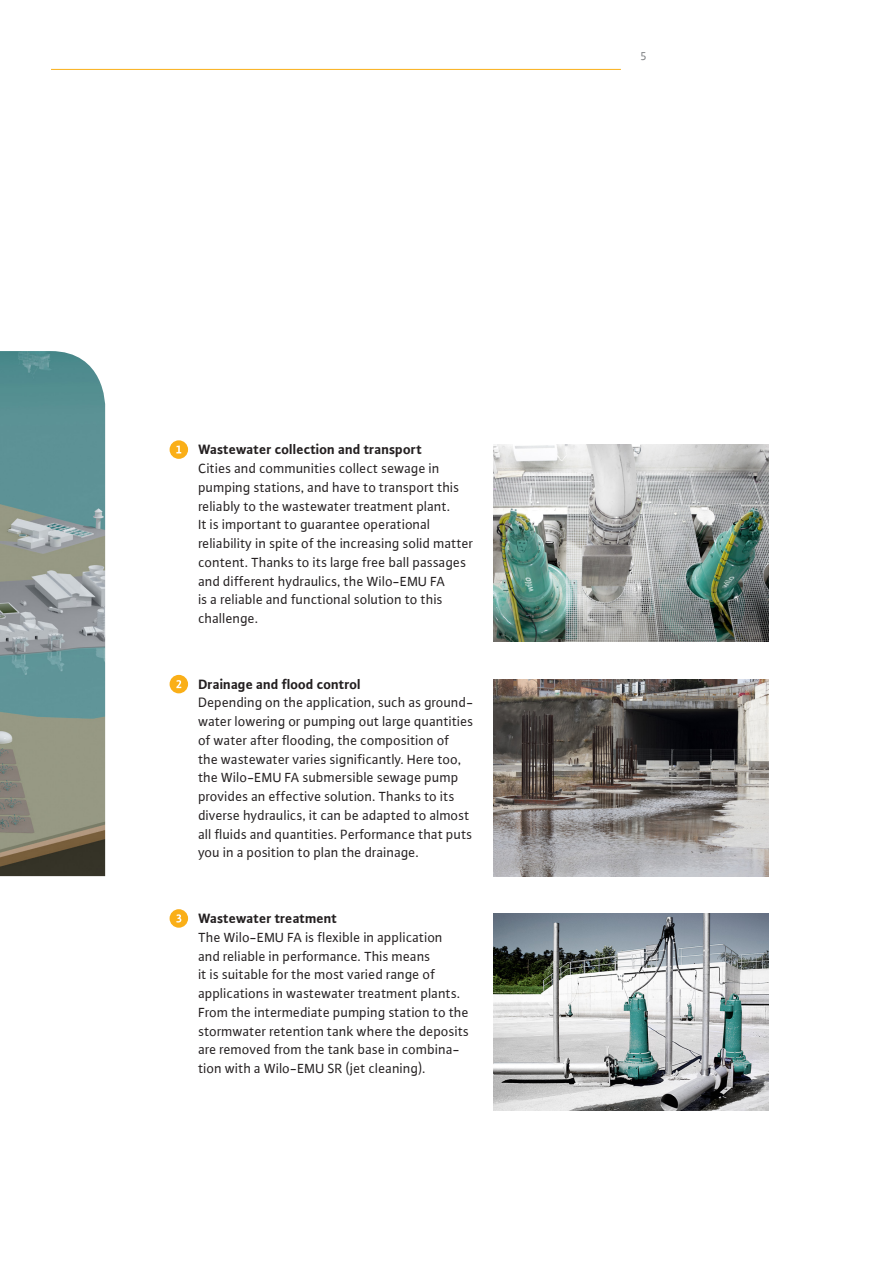
<style>
.page{position:relative;width:893px;height:1263px;background:#fff}
.page>*{position:absolute;margin:0;border:0;box-sizing:border-box;transform-origin:0 0}
.t1{font:14.25px/18.8px "WILO Plus Global";color:#231f20}
.t2{font:700 14.25px "WILO Plus Global";color:#231f20}
.t3{font:12px "WILO Plus Global";color:#808285}
</style>
<div class="page">
<hr style="left:51px;top:69px;width:570px;height:1px;background:#faaf18">
<img style="left:0;top:351px;width:105px;height:525px">
<div style="left:170px;top:909px;width:18px;height:19px;background:#faaf18;border-radius:50%"></div>
<svg style="left:176px;top:914px;width:5px;height:8px"></svg>
<div style="left:170px;top:440px;width:18px;height:19px;background:#faaf18;border-radius:50%"></div>
<svg style="left:176px;top:445px;width:5px;height:8px"></svg>
<div style="left:170px;top:675px;width:18px;height:18px;background:#faaf18;border-radius:50%"></div>
<svg style="left:176px;top:680px;width:5px;height:8px"></svg>
<img style="left:493px;top:445px;width:275px;height:197px">
<img style="left:493px;top:914px;width:275px;height:196px">
<img style="left:493px;top:679px;width:275px;height:197px">
<p class="t2" style="left:198px;top:441px;width:225px">Wastewater collection and transport</p>
<p class="t1" style="left:198px;top:459px;width:277px">Cities and communities collect sewage in pumping stations, and have to transport this reliably to the wastewater treatment plant.<br>It is important to guarantee operational reliability in spite of the increasing solid matter content. Thanks to its large free ball passages and different hydraulics, the Wilo-EMU FA<br>is a reliable and functional solution to this challenge.</p>
<p class="t2" style="left:198px;top:675px;width:164px">Drainage and flood control</p>
<p class="t1" style="left:198px;top:693px;width:277px">Depending on the application, such as ground&shy;water lowering or pumping out large quantities of water after flooding, the composition of<br>the wastewater varies significantly. Here too, the Wilo-EMU FA submersible sewage pump provides an effective solution. Thanks to its diverse hydraulics, it can be adapted to almost all fluids and quantities. Performance that puts you in a position to plan the drainage.</p>
<p class="t2" style="left:198px;top:910px;width:140px">Wastewater treatment</p>
<p class="t1" style="left:198px;top:927px;width:272px">The Wilo-EMU FA is flexible in application<br>and reliable in performance. This means<br>it is suitable for the most varied range of applications in wastewater treatment plants.<br>From the intermediate pumping station to the stormwater retention tank where the deposits are removed from the tank base in combina&shy;tion with a Wilo-EMU SR (jet cleaning).</p>
<p class="t3" style="left:640px;top:49px;width:8px">5</p>
</div>
